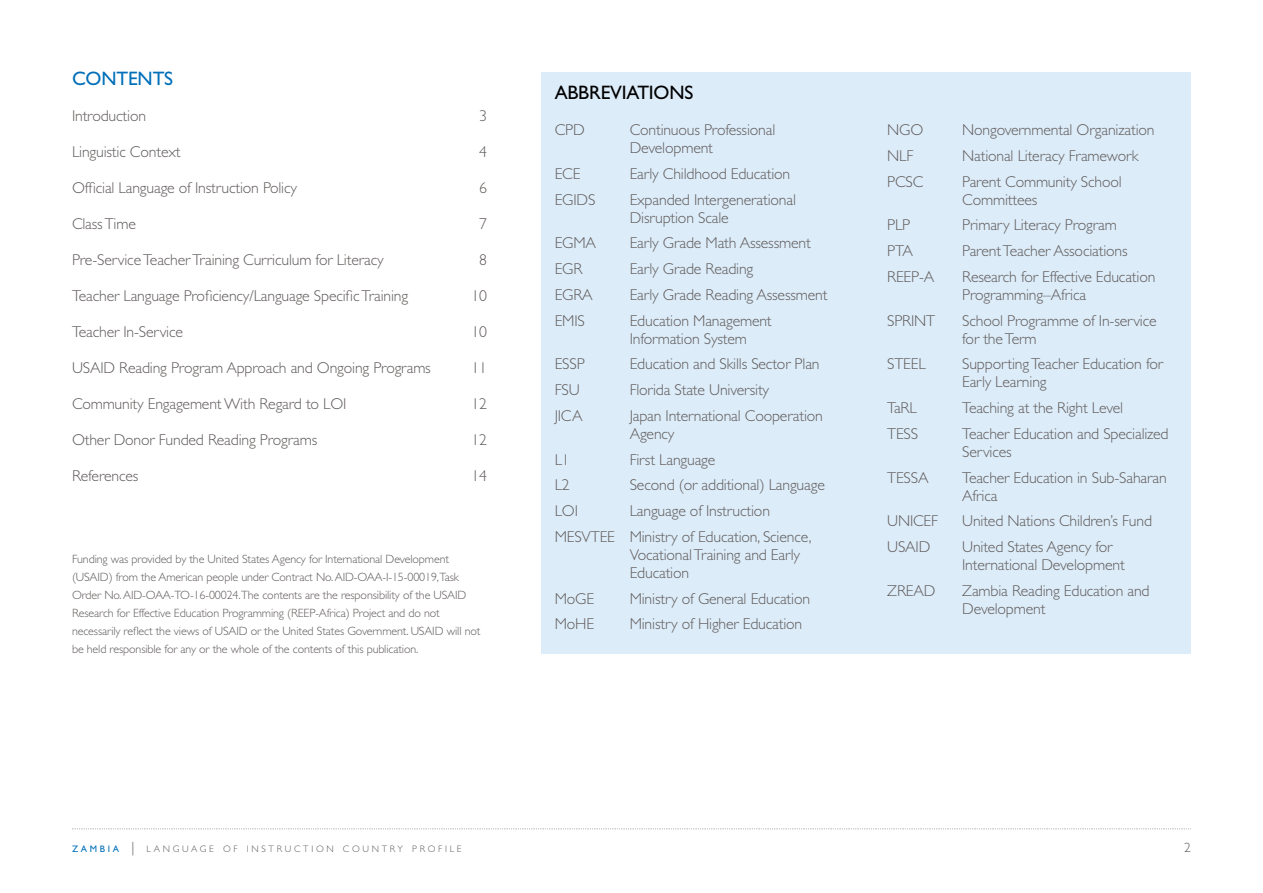
<style>
.page{position:relative;width:1263px;height:893px;background:#fff}
.page>*{position:absolute;margin:0;border:0;box-sizing:border-box;transform-origin:0 0}
.t1{font:19.5px "Gill Sans Std";letter-spacing:-.01em;color:#000}
.t2{font:19.5px "Gill Sans Std";letter-spacing:-.01em;color:#006fb9}
.t3{font:300 15.75px/18px "Gill Sans Std";letter-spacing:-.01em;color:#605b5a}
.t4{font:300 13.5px "Gill Sans Std";color:#605b5a}
.t5{font:300 12px/18px "Gill Sans Std";letter-spacing:-.01em;color:#605b5a}
.t6{font:300 9.45px "Gill Sans Std";letter-spacing:.285em;color:#605b5a}
.s1{font-weight:400;color:#006fb9}
.s2{font-size:13.5px}
</style>
<div class="page">
<svg style="left:72px;top:828px;width:1119px;height:2px"></svg>
<div style="left:541px;top:72px;width:650px;height:581px;background:#dcecf9"></div>
<h2 class="t2" style="left:72px;top:68px;width:103px">CONTENTS</h2>
<p class="t3" style="left:72px;top:107px;width:76px">Introduction</p>
<p class="t3" style="left:479px;top:107px;width:9px">3</p>
<p class="t3" style="left:72px;top:143px;width:110px">Linguistic Context</p>
<p class="t3" style="left:479px;top:143px;width:9px">4</p>
<p class="t3" style="left:72px;top:179px;width:227px">Official Language of Instruction Policy</p>
<p class="t3" style="left:479px;top:179px;width:9px">6</p>
<p class="t3" style="left:72px;top:215px;width:65px">Class Time</p>
<p class="t3" style="left:479px;top:215px;width:9px">7</p>
<p class="t3" style="left:72px;top:251px;width:313px">Pre-Service Teacher Training Curriculum for Literacy</p>
<p class="t3" style="left:479px;top:251px;width:9px">8</p>
<p class="t3" style="left:72px;top:287px;width:338px">Teacher Language Proficiency/Language Specific Training</p>
<p class="t3" style="left:472px;top:287px;width:17px">10</p>
<p class="t3" style="left:72px;top:323px;width:113px">Teacher In-Service</p>
<p class="t3" style="left:472px;top:323px;width:17px">10</p>
<p class="t3" style="left:72px;top:359px;width:360px">USAID Reading Program Approach and Ongoing Programs</p>
<p class="t3" style="left:472px;top:359px;width:17px">11</p>
<p class="t3" style="left:72px;top:395px;width:276px">Community Engagement With Regard to LOI</p>
<p class="t3" style="left:472px;top:395px;width:17px">12</p>
<p class="t3" style="left:72px;top:431px;width:247px">Other Donor Funded Reading Programs</p>
<p class="t3" style="left:472px;top:431px;width:17px">12</p>
<p class="t3" style="left:72px;top:467px;width:68px">References</p>
<p class="t3" style="left:472px;top:467px;width:17px">14</p>
<p class="t5" style="left:72px;top:550px;width:410px">Funding was provided by the United States Agency for International Development (USAID) from the American people under Contract No. AID-OAA-I-15-00019,Task Order No. AID-OAA-TO-16-00024.The contents are the responsibility of the USAID Research for Effective Education Programming (REEP-Africa) Project and do not necessarily reflect the views of USAID or the United States Government. USAID will not be held responsible for any or the whole of the contents of this publication.</p>
<h2 class="t1" style="left:555px;top:81px;width:140px">ABBREVIATIONS</h2>
<p class="t3" style="left:555px;top:121px;width:32px">CPD</p>
<p class="t3" style="left:630px;top:121px;width:147px">Continuous Professional<br>Development</p>
<p class="t3" style="left:555px;top:165px;width:27px">ECE</p>
<p class="t3" style="left:630px;top:165px;width:162px">Early Childhood Education</p>
<p class="t3" style="left:555px;top:191px;width:42px">EGIDS</p>
<p class="t3" style="left:630px;top:191px;width:168px">Expanded Intergenerational<br>Disruption Scale</p>
<p class="t3" style="left:555px;top:234px;width:43px">EGMA</p>
<p class="t3" style="left:630px;top:234px;width:183px">Early Grade Math Assessment</p>
<p class="t3" style="left:555px;top:260px;width:29px">EGR</p>
<p class="t3" style="left:630px;top:260px;width:125px">Early Grade Reading</p>
<p class="t3" style="left:555px;top:286px;width:40px">EGRA</p>
<p class="t3" style="left:630px;top:286px;width:199px">Early Grade Reading Assessment</p>
<p class="t3" style="left:555px;top:312px;width:32px">EMIS</p>
<p class="t3" style="left:630px;top:312px;width:144px">Education Management<br>Information System</p>
<p class="t3" style="left:555px;top:355px;width:32px">ESSP</p>
<p class="t3" style="left:630px;top:355px;width:191px">Education and Skills Sector Plan</p>
<p class="t3" style="left:555px;top:381px;width:26px">FSU</p>
<p class="t3" style="left:630px;top:381px;width:141px">Florida State University</p>
<p class="t3" style="left:555px;top:407px;width:29px">JICA</p>
<p class="t3" style="left:630px;top:407px;width:195px">Japan International Cooperation<br>Agency</p>
<p class="t3" style="left:555px;top:451px;width:17px">L1</p>
<p class="t3" style="left:630px;top:451px;width:87px">First Language</p>
<p class="t3" style="left:555px;top:476px;width:17px">L2</p>
<p class="t3" style="left:630px;top:476px;width:197px">Second (or additional) Language</p>
<p class="t3" style="left:555px;top:502px;width:25px">LOI</p>
<p class="t3" style="left:630px;top:502px;width:142px">Language of Instruction</p>
<p class="t3" style="left:555px;top:528px;width:62px">MESVTEE</p>
<p class="t3" style="left:630px;top:528px;width:183px">Ministry of Education, Science,<br>Vocational Training and Early<br>Education</p>
<p class="t3" style="left:555px;top:589px;width:41px">MoGE</p>
<p class="t3" style="left:630px;top:589px;width:182px">Ministry of General Education</p>
<p class="t3" style="left:555px;top:615px;width:41px">MoHE</p>
<p class="t3" style="left:630px;top:615px;width:174px">Ministry of Higher Education</p>
<p class="t3" style="left:887px;top:121px;width:38px">NGO</p>
<p class="t3" style="left:962px;top:121px;width:194px">Nongovernmental Organization</p>
<p class="t3" style="left:887px;top:147px;width:28px">NLF</p>
<p class="t3" style="left:962px;top:147px;width:178px">National Literacy Framework</p>
<p class="t3" style="left:887px;top:173px;width:38px">PCSC</p>
<p class="t3" style="left:962px;top:173px;width:161px">Parent Community School<br>Committees</p>
<p class="t3" style="left:887px;top:216px;width:25px">PLP</p>
<p class="t3" style="left:962px;top:216px;width:156px">Primary Literacy Program</p>
<p class="t3" style="left:887px;top:242px;width:27px">PTA</p>
<p class="t3" style="left:962px;top:242px;width:167px">Parent Teacher Associations</p>
<p class="t3" style="left:887px;top:268px;width:49px">REEP-A</p>
<p class="t3" style="left:962px;top:268px;width:195px">Research for Effective Education<br>Programming–Africa</p>
<p class="t3" style="left:887px;top:311px;width:50px">SPRINT</p>
<p class="t3" style="left:962px;top:311px;width:196px">School Programme of In-service for the Term</p>
<p class="t3" style="left:887px;top:355px;width:40px">STEEL</p>
<p class="t3" style="left:962px;top:355px;width:202px">Supporting Teacher Education for<br>Early Learning</p>
<p class="t3" style="left:887px;top:399px;width:31px">TaRL</p>
<p class="t3" style="left:962px;top:399px;width:162px">Teaching at the Right Level</p>
<p class="t3" style="left:887px;top:425px;width:33px">TESS</p>
<p class="t3" style="left:962px;top:425px;width:208px">Teacher Education and Specialized<br>Services</p>
<p class="t3" style="left:887px;top:468px;width:43px">TESSA</p>
<p class="t3" style="left:962px;top:468px;width:206px">Teacher Education in Sub-Saharan<br>Africa</p>
<p class="t3" style="left:887px;top:512px;width:52px">UNICEF</p>
<p class="t3" style="left:962px;top:512px;width:191px">United Nations Children’s Fund</p>
<p class="t3" style="left:887px;top:538px;width:45px">USAID</p>
<p class="t3" style="left:962px;top:538px;width:164px">United States Agency for<br>International Development</p>
<p class="t3" style="left:887px;top:582px;width:50px">ZREAD</p>
<p class="t3" style="left:962px;top:582px;width:189px">Zambia Reading Education and<br>Development</p>
<p class="t6" style="left:72px;top:844px;width:391px"><span class="s1">ZAMBIA</span> <span class="s2">|</span> LANGUAGE OF INSTRUCTION COUNTRY PROFILE</p>
<p class="t4" style="left:1184px;top:840px;width:8px">2</p>
</div>
